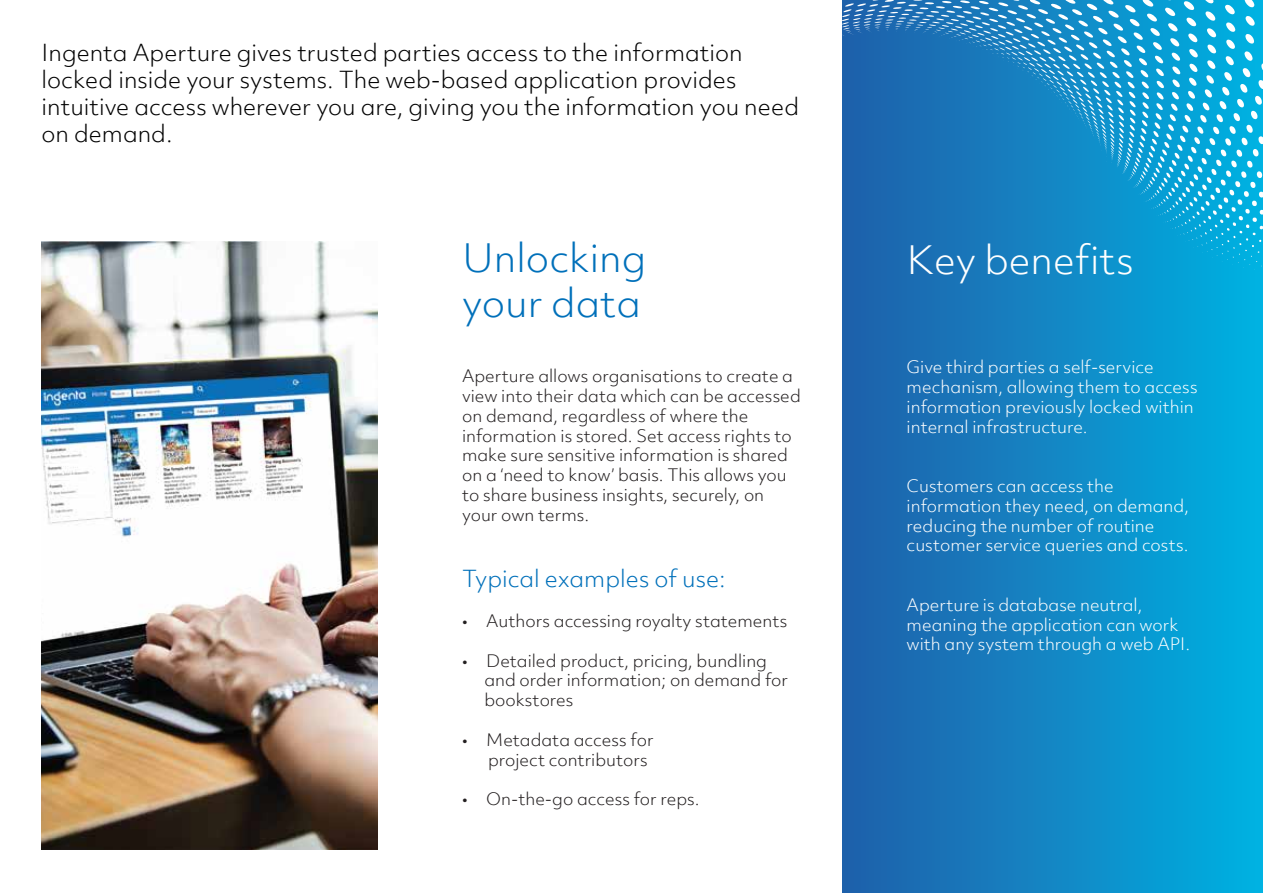
<style>
.page{position:relative;width:1263px;height:893px;background:#fff}
.page>*{position:absolute;margin:0;border:0;box-sizing:border-box;transform-origin:0 0}
.t1{font:300 37.5px/45px "Objektiv Mk 2";color:#0070ba}
.t2{font:300 37.5px "Objektiv Mk 2";color:#fff}
.t3{font:300 22.5px/27px "Objektiv Mk 2";color:#000}
.t4{font:300 22.5px "Objektiv Mk 2";color:#0070ba}
.t5{font:300 16.5px/19.8px "Objektiv Mk 2";color:#231f20}
.t6{font:300 16.5px/19.8px "Objektiv Mk 2";color:#fff}
</style>
<div class="page">
<div style="left:842px;top:0;width:421px;height:893px;background:linear-gradient(to right,#215ea9,#00b1e2)"></div>
<img style="left:42px;top:242px;width:335px;height:607px">
<svg style="left:842px;top:0;width:421px;height:276px;background:#1f8dc7"></svg>
<h2 class="t3" style="left:42px;top:39px;width:759px">Ingenta Aperture gives trusted parties access to the information locked inside your systems. The web-based application provides intuitive access wherever you are, giving you the information you need on demand.</h2>
<h1 class="t1" style="left:462px;top:236px;width:186px">Unlocking your data</h1>
<p class="t5" style="left:462px;top:366px;width:340px">Aperture allows organisations to create a view into their data which can be accessed on demand, regardless of where the information is stored. Set access rights to make sure sensitive information is shared on a ‘need to know’ basis. This allows you to share business insights, securely, on your own terms.</p>
<h2 class="t4" style="left:462px;top:563px;width:265px">Typical examples of use:</h2>
<p class="t5" style="left:462px;top:611px;width:327px">• Authors accessing royalty statements</p>
<p class="t5" style="left:484px;top:650px;width:305px;text-indent:-22px">• Detailed product, pricing, bundling and order information; on demand for bookstores</p>
<p class="t5" style="left:488px;top:730px;width:167px;text-indent:-26px">• Metadata access for project contributors</p>
<p class="t5" style="left:462px;top:789px;width:239px">• On-the-go access for reps.</p>
<h1 class="t2" style="left:907px;top:234px;width:229px">Key benefits</h1>
<p class="t6" style="left:907px;top:357px;width:292px">Give third parties a self-service mechanism, allowing them to access information previously locked within internal infrastructure.</p>
<p class="t6" style="left:907px;top:476px;width:284px">Customers can access the information they need, on demand, reducing the number of routine customer service queries and costs.</p>
<p class="t6" style="left:907px;top:595px;width:285px">Aperture is database neutral, meaning the application can work with any system through a web API.</p>
</div>
